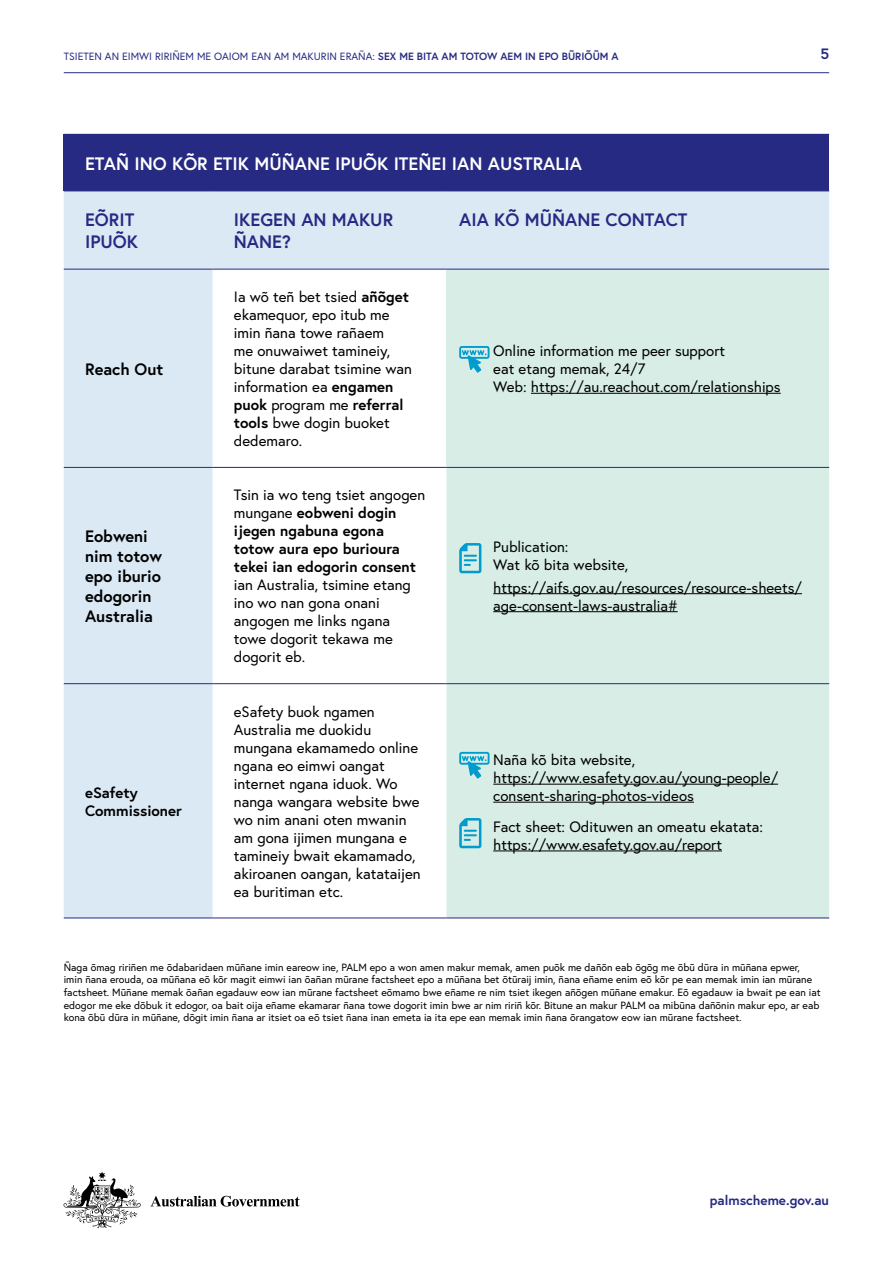
<style>
.page{position:relative;width:893px;height:1263px;background:#fff}
.page>*{position:absolute;margin:0;border:0;box-sizing:border-box;transform-origin:0 0}
.t1{font:700 18px/21.6px "Europa";color:#262a82}
.t2{font:700 18px "Europa";color:#fff}
.t3{font:700 16.5px/19.8px "Europa";color:#000}
.t4{font:15px/18px "Europa";color:#000}
.t5{font:700 15px/18px "Europa";color:#000}
.t6{font:700 15px "Europa";color:#262a82}
.t7{font:700 13.5px "Europa";color:#262a82}
.t8{font:10.5px/12.6px "Europa";color:#000}
.t9{font:10.5px "Europa";color:#262a82}
.s1{font-weight:700}
.s2{font-weight:400}
</style>
<div class="page">
<svg style="left:63px;top:1171px;width:78px;height:57px"></svg>
<svg style="left:151px;top:1196px;width:149px;height:10px"></svg>
<hr style="left:64px;top:72px;width:765px;height:1px;background:#262a82">
<div style="left:64px;top:134px;width:765px;height:57px;background:#262a82"></div>
<svg style="left:64px;top:192px;width:765px;height:725px;fill:#dae9f4"></svg>
<div style="left:446px;top:269px;width:383px;height:198px;background:#d7ede6"></div>
<div style="left:446px;top:468px;width:383px;height:449px;background:#d7ede6"></div>
<hr style="left:64px;top:191px;width:149px;height:1px;background:#262a82">
<hr style="left:213px;top:191px;width:233px;height:1px;background:#262a82">
<hr style="left:446px;top:191px;width:383px;height:1px;background:#262a82">
<hr style="left:64px;top:269px;width:149px;height:1px;background:#262a82">
<hr style="left:213px;top:269px;width:233px;height:1px;background:#262a82">
<hr style="left:446px;top:269px;width:383px;height:1px;background:#262a82">
<hr style="left:64px;top:467px;width:149px;height:1px;background:#262a82">
<hr style="left:213px;top:467px;width:233px;height:1px;background:#262a82">
<hr style="left:446px;top:467px;width:383px;height:1px;background:#262a82">
<hr style="left:64px;top:683px;width:149px;height:1px;background:#262a82">
<hr style="left:213px;top:683px;width:233px;height:1px;background:#262a82">
<hr style="left:446px;top:683px;width:383px;height:1px;background:#262a82">
<hr style="left:64px;top:917px;width:149px;height:1px;background:#262a82">
<hr style="left:213px;top:917px;width:233px;height:1px;background:#262a82">
<hr style="left:446px;top:917px;width:383px;height:1px;background:#262a82">
<hr style="left:531px;top:393px;width:250px;height:1px;background:#000">
<svg style="left:459px;top:346px;width:30px;height:27px"></svg>
<hr style="left:493px;top:593px;width:309px;height:1px;background:#000">
<hr style="left:493px;top:611px;width:185px;height:1px;background:#000">
<svg style="left:459px;top:543px;width:22px;height:30px"></svg>
<hr style="left:493px;top:784px;width:285px;height:1px;background:#000">
<hr style="left:493px;top:802px;width:201px;height:1px;background:#000">
<hr style="left:493px;top:851px;width:229px;height:1px;background:#000">
<svg style="left:459px;top:752px;width:30px;height:27px"></svg>
<svg style="left:459px;top:818px;width:22px;height:30px"></svg>
<p class="t9" style="left:64px;top:49px;width:556px">TSIETEN AN EIMWI RIRIÑEM ME OAIOM EAN AM MAKURIN ERAÑA: <span class="s1">SEX ME BITA AM TOTOW AEM IN EPO BŨRIÕŨM A</span></p>
<p class="t6" style="left:820px;top:44px;width:10px">5</p>
<p class="t2" style="left:85px;top:151px;width:498px">ETAÑ INO KÕR ETIK MŨÑANE IPUÕK ITEÑEI IAN AUSTRALIA</p>
<p class="t1" style="left:85px;top:209px;width:55px">EÕRIT<br>IPUÕK</p>
<p class="t1" style="left:234px;top:209px;width:161px">IKEGEN AN MAKUR<br>ÑANE?</p>
<p class="t1" style="left:459px;top:209px;width:230px">AIA KÕ MŨÑANE CONTACT</p>
<p class="t3" style="left:85px;top:359px;width:80px">Reach Out</p>
<p class="t3" style="left:85px;top:526px;width:78px">Eobweni nim totow epo iburio edogorin<br>Australia</p>
<p class="t5" style="left:85px;top:783px;width:98px">eSafety<br>Commissioner</p>
<p class="t4" style="left:234px;top:288px;width:180px">Ia wõ teñ bet tsied <span class="s1">añõget </span>ekamequor, epo itub me imin ñana towe rañaem<br>me onuwaiwet tamineiy, bitune darabat tsimine wan information ea <span class="s1">engamen puok</span> program me <span class="s1">referral tools</span> bwe dogin buoket dedemaro.</p>
<p class="t5" style="left:234px;top:486px;width:193px"><span class="s2">Tsin ia wo teng tsiet angogen mungane</span> eobweni dogin ijegen ngabuna egona totow aura epo burioura tekei ian edogorin consent</p>
<p class="t4" style="left:234px;top:576px;width:178px">ian Australia, tsimine etang ino wo nan gona onani angogen me links ngana towe dogorit tekawa me dogorit eb.</p>
<p class="t4" style="left:234px;top:702px;width:188px">eSafety buok ngamen<br>Australia me duokidu mungana ekamamedo online ngana eo eimwi oangat internet ngana iduok. Wo nanga wangara website bwe wo nim anani oten mwanin am gona ijimen mungana e tamineiy bwait ekamamado, akiroanen oangan, katataijen ea buritiman etc.</p>
<p class="t4" style="left:493px;top:342px;width:289px">Online information me peer support<br>eat etang memak, 24/7<br>Web: https://au.reachout.com/relationships</p>
<p class="t4" style="left:493px;top:538px;width:137px">Publication:<br>Wat kõ bita website,</p>
<p class="t4" style="left:493px;top:578px;width:310px">https://aifs.gov.au/resources/resource-sheets/ age-consent-laws-australia#</p>
<p class="t4" style="left:493px;top:750px;width:286px">Naña kõ bita website, https://www.esafety.gov.au/young-people/ consent-sharing-photos-videos</p>
<p class="t4" style="left:493px;top:817px;width:271px">Fact sheet: Odituwen an omeatu ekatata: https://www.esafety.gov.au/report</p>
<p class="t8" style="left:64px;top:960px;width:758px">Ñaga õmag ririñen me õdabaridaen mũñane imin eareow ine, PALM epo a won amen makur memak, amen puõk me dañõn eab õgõg me õbũ dũra in mũñana epwer, imin ñana erouda, oa mũñana eõ kõr magit eimwi ian õañan mũrane factsheet epo a mũñana bet õtũraij imin, ñana eñame enim eõ kõr pe ean memak imin ian mũrane factsheet. Mũñane memak õañan egadauw eow ian mũrane factsheet eõmamo bwe eñame re nim tsiet ikegen añõgen mũñane emakur. Eõ egadauw ia bwait pe ean iat edogor me eke dõbuk it edogor, oa bait oija eñame ekamarar ñana towe dogorit imin bwe ar nim ririñ kõr. Bitune an makur PALM oa mibũna dañõnin makur epo, ar eab kona õbũ dũra in mũñane, dõgit imin ñana ar itsiet oa eõ tsiet ñana inan emeta ia ita epe ean memak imin ñana õrangatow eow ian mũrane factsheet.</p>
<p class="t7" style="left:710px;top:1191px;width:121px">palmscheme.gov.au</p>
</div>
